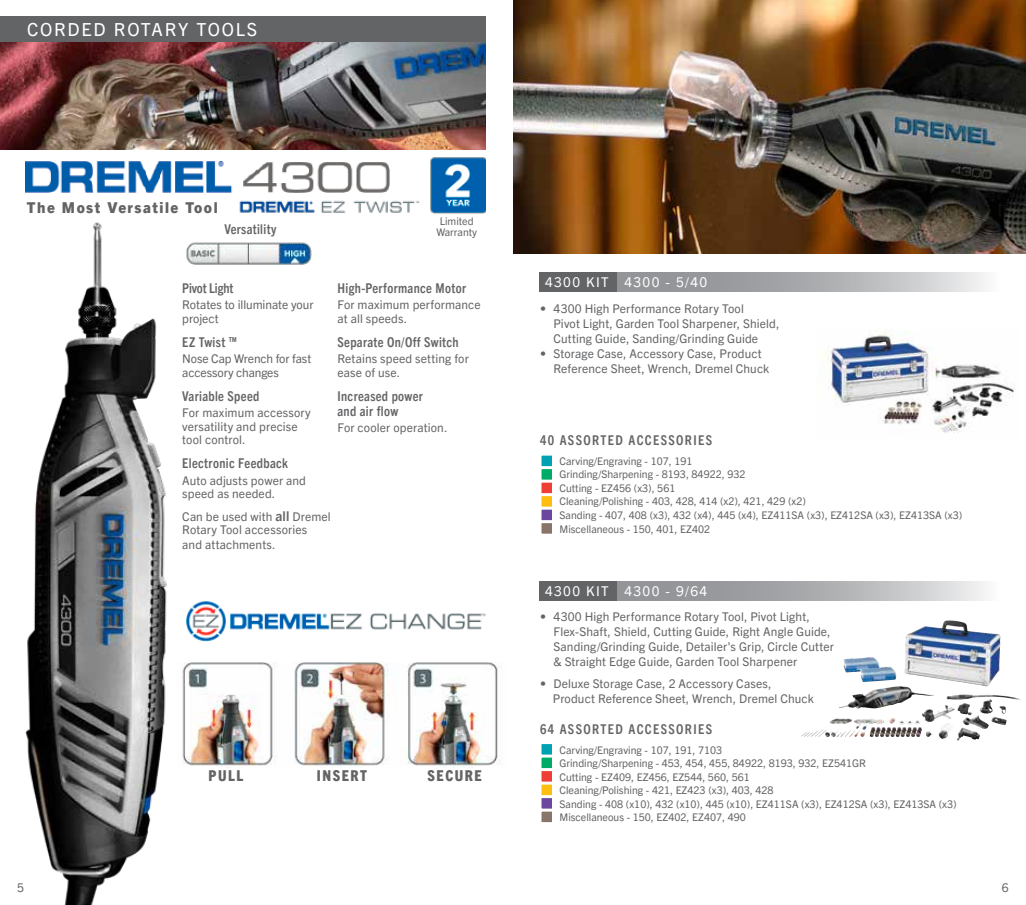
<style>
.page{position:relative;width:1026px;height:905px;background:#fff}
.page>*{position:absolute;margin:0;border:0;box-sizing:border-box;transform-origin:0 0}
.t1{font:18px "Trade Gothic Next LT Pro";letter-spacing:.1em;color:#fff}
.t2{font:800 15px "Trade Gothic Next LT Pro";letter-spacing:.1em;color:#636466}
.t3{font:800 condensed 15px "Trade Gothic Next LT Pro";letter-spacing:.1em;color:#636466}
.t4{font:700 condensed 13.5px/15px "Trade Gothic Next LT Pro";letter-spacing:.025em;color:#636466}
.t5{font:700 condensed 13.5px "Trade Gothic Next LT Pro";letter-spacing:.1em;color:#636466}
.t6{font:13.5px "Trade Gothic Next LT Pro";letter-spacing:.1em;color:#fff}
.t7{font:700 condensed 13.5px "Trade Gothic Next LT Pro";letter-spacing:-.01em;color:#636466}
.t8{font:12px/13.5px "Trade Gothic Next LT Pro";letter-spacing:.01em;color:#636466}
.t9{font:12px/13.5px "Trade Gothic Next LT Pro";letter-spacing:-.01em;color:#636466}
.t10{font:10.5px/13.5px "Trade Gothic Next LT Pro";color:#636466}
.s1{font-weight:700;font-size:13.5px}
</style>
<div class="page">
<img style="left:0;top:42px;width:486px;height:108px">
<img style="left:186px;top:242px;width:126px;height:23px">
<div style="left:540px;top:742px;width:14px;height:14px;background:#00a2b2;border:2px solid #fff"></div>
<div style="left:540px;top:454px;width:14px;height:13px;background:#00a2b2;border:2px solid #fff"></div>
<div style="left:540px;top:756px;width:14px;height:13px;background:#00ab67;border:2px solid #fff"></div>
<div style="left:540px;top:467px;width:14px;height:14px;background:#00ab67;border:2px solid #fff"></div>
<div style="left:540px;top:769px;width:14px;height:14px;background:#ef3e33;border:2px solid #fff"></div>
<div style="left:540px;top:481px;width:14px;height:13px;background:#ef3e33;border:2px solid #fff"></div>
<div style="left:540px;top:783px;width:14px;height:13px;background:#febe10;border:2px solid #fff"></div>
<div style="left:540px;top:494px;width:14px;height:14px;background:#febe10;border:2px solid #fff"></div>
<div style="left:540px;top:796px;width:14px;height:14px;background:#69489d;border:2px solid #fff"></div>
<div style="left:540px;top:508px;width:14px;height:13px;background:#69489d;border:2px solid #fff"></div>
<div style="left:540px;top:810px;width:14px;height:13px;background:#887468;border:2px solid #fff"></div>
<div style="left:540px;top:521px;width:14px;height:14px;background:#887468;border:2px solid #fff"></div>
<div style="left:0;top:16px;width:486px;height:26px;background:#636466"></div>
<img style="left:839px;top:620px;width:162px;height:88px">
<img style="left:823px;top:329px;width:192px;height:104px">
<img style="left:230px;top:613px;width:256px;height:17px">
<img style="left:182px;top:662px;width:319px;height:105px">
<img style="left:430px;top:157px;width:56px;height:57px">
<img style="left:186px;top:601px;width:40px;height:41px">
<img style="left:239px;top:200px;width:181px;height:13px">
<img style="left:26px;top:162px;width:364px;height:31px">
<img style="left:25px;top:222px;width:142px;height:682px">
<svg style="left:617px;top:581px;width:369px;height:20px;background:#b0b1b3"></svg>
<svg style="left:617px;top:272px;width:369px;height:20px;background:#b0b1b3"></svg>
<div style="left:540px;top:581px;width:77px;height:20px;background:#636466"></div>
<div style="left:540px;top:272px;width:77px;height:20px;background:#636466"></div>
<img style="left:513px;top:0;width:513px;height:254px">
<h1 class="t1" style="left:27px;top:17px;width:232px">CORDED ROTARY TOOLS</h1>
<p class="t2" style="left:27px;top:197px;width:192px">The Most Versatile Tool</p>
<p class="t4" style="left:225px;top:221px;width:54px">Versatility</p>
<p class="t10" style="left:436px;top:215px;width:42px;line-height:10.5px;text-align:center">Limited<br>Warranty</p>
<p class="t7" style="left:182px;top:278px;width:53px">Pivot Light</p>
<p class="t8" style="left:182px;top:297px;width:133px">Rotates to illuminate your project</p>
<p class="t4" style="left:182px;top:333px;width:56px">EZ Twist ™</p>
<p class="t9" style="left:182px;top:351px;width:131px">Nose Cap Wrench for fast accessory changes</p>
<p class="t4" style="left:182px;top:387px;width:79px">Variable Speed</p>
<p class="t8" style="left:182px;top:405px;width:130px">For maximum accessory versatility and precise tool control.</p>
<p class="t4" style="left:182px;top:455px;width:107px">Electronic Feedback</p>
<p class="t8" style="left:182px;top:473px;width:125px">Auto adjusts power and speed as needed.</p>
<p class="t8" style="left:182px;top:509px;width:150px">Can be used with <span class="s1">all</span> Dremel<br>Rotary Tool accessories</p>
<p class="t8" style="left:182px;top:537px;width:95px">and attachments.</p>
<p class="t4" style="left:338px;top:279px;width:130px">High-Performance Motor</p>
<p class="t8" style="left:338px;top:297px;width:145px">For maximum performance at all speeds.</p>
<p class="t4" style="left:338px;top:333px;width:123px">Separate On/Off Switch</p>
<p class="t8" style="left:338px;top:351px;width:133px">Retains speed setting for ease of use.</p>
<p class="t4" style="left:338px;top:387px;width:87px">Increased power and air flow</p>
<p class="t8" style="left:338px;top:420px;width:111px">For cooler operation.</p>
<p class="t3" style="left:209px;top:765px;width:36px">PULL</p>
<p class="t3" style="left:317px;top:765px;width:52px">INSERT</p>
<p class="t3" style="left:428px;top:765px;width:56px">SECURE</p>
<p class="t6" style="left:545px;top:273px;width:164px">4300 KIT 4300 - 5/40</p>
<p class="t8" style="left:554px;top:300px;width:228px;line-height:15px;text-indent:-14px">• 4300 High Performance Rotary Tool<br>Pivot Light, Garden Tool Sharpener, Shield,<br>Cutting Guide, Sanding/Grinding Guide</p>
<p class="t8" style="left:554px;top:345px;width:217px;line-height:15px;text-indent:-14px">• Storage Case, Accessory Case, Product<br>Reference Sheet, Wrench, Dremel Chuck</p>
<p class="t5" style="left:540px;top:430px;width:174px">40 ASSORTED ACCESSORIES</p>
<p class="t10" style="left:560px;top:453px;width:404px">Carving/Engraving - 107, 191<br>Grinding/Sharpening - 8193, 84922, 932<br>Cutting - EZ456 (x3), 561<br>Cleaning/Polishing - 403, 428, 414 (x2), 421, 429 (x2)<br>Sanding - 407, 408 (x3), 432 (x4), 445 (x4), EZ411SA (x3), EZ412SA (x3), EZ413SA (x3)<br>Miscellaneous - 150, 401, EZ402</p>
<p class="t6" style="left:545px;top:581px;width:164px">4300 KIT 4300 - 9/64</p>
<p class="t8" style="left:554px;top:608px;width:282px;line-height:15px;text-indent:-14px">• 4300 High Performance Rotary Tool, Pivot Light, Flex-Shaft, Shield, Cutting Guide, Right Angle Guide, Sanding/Grinding Guide, Detailer's Grip, Circle Cutter &amp; Straight Edge Guide, Garden Tool Sharpener</p>
<p class="t8" style="left:553px;top:675px;width:263px;line-height:15px;text-indent:-13px">• Deluxe Storage Case, 2 Accessory Cases,<br>Product Reference Sheet, Wrench, Dremel Chuck</p>
<p class="t5" style="left:540px;top:720px;width:174px">64 ASSORTED ACCESSORIES</p>
<p class="t10" style="left:560px;top:742px;width:399px">Carving/Engraving - 107, 191, 7103<br>Grinding/Sharpening - 453, 454, 455, 84922, 8193, 932, EZ541GR<br>Cutting - EZ409, EZ456, EZ544, 560, 561<br>Cleaning/Polishing - 421, EZ423 (x3), 403, 428<br>Sanding - 408 (x10), 432 (x10), 445 (x10), EZ411SA (x3), EZ412SA (x3), EZ413SA (x3)<br>Miscellaneous - 150, EZ402, EZ407, 490</p>
<p class="t8" style="left:17px;top:880px;width:8px">5</p>
<p class="t8" style="left:1002px;top:880px;width:8px">6</p>
</div>
